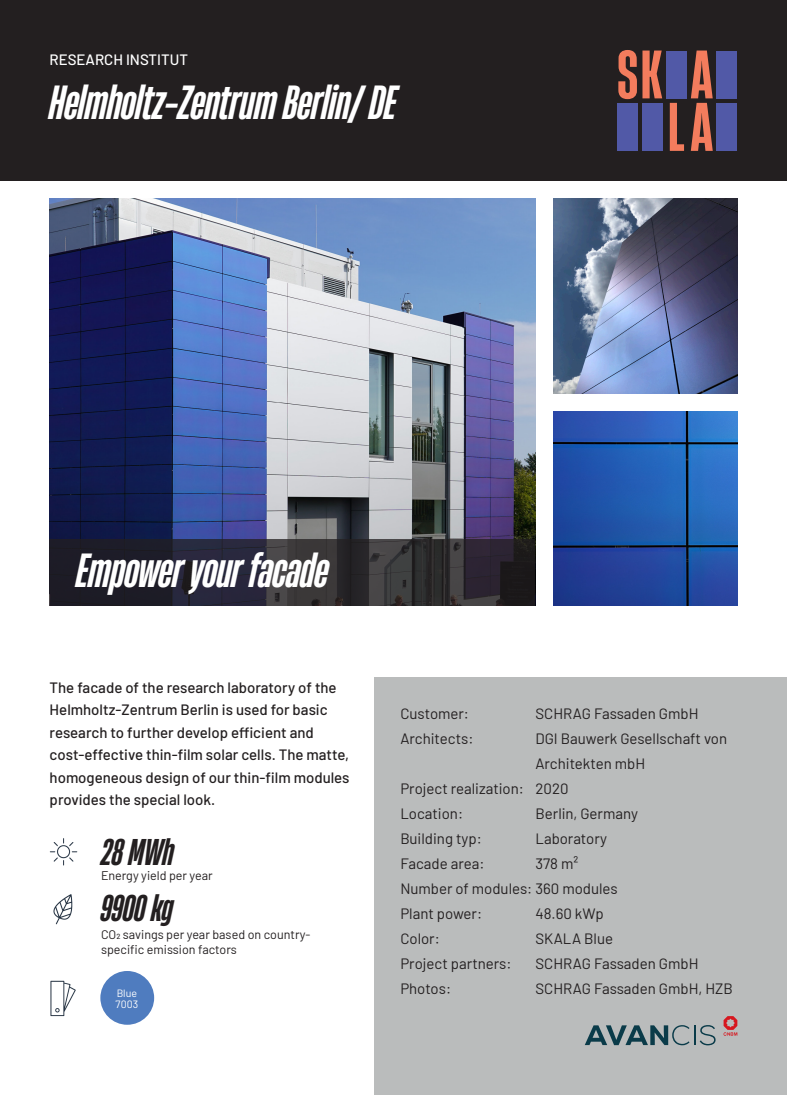
<style>
.page{position:relative;width:787px;height:1095px;background:#fff}
.page>*{position:absolute;margin:0;border:0;box-sizing:border-box;transform-origin:0 0}
.t1{font:italic 700 45px "Heading Now 36";color:#fff}
.t2{font:italic 700 35px "Heading Now 36";color:#231f20}
.t3{font:15px/25px "Barlow";color:#231f20}
.t4{font:500 15px "Barlow";color:#231f20}
.t5{font:500 15px "Barlow";color:#fff}
.t6{font:12.5px/15px "Barlow";color:#231f20}
.t7{font:10.62px/10.6px "Barlow";letter-spacing:.005em;color:#fff}
</style>
<div class="page">
<div style="left:375px;top:677px;width:412px;height:418px;background:#babcbc"></div>
<div style="left:0;top:0;width:787px;height:181px;background:#231f20"></div>
<img style="left:50px;top:198px;width:485px;height:341px">
<img style="left:553px;top:411px;width:184px;height:195px">
<img style="left:553px;top:198px;width:184px;height:195px">
<img style="left:50px;top:838px;width:28px;height:28px">
<img style="left:53px;top:894px;width:20px;height:31px">
<img style="left:50px;top:980px;width:26px;height:37px">
<svg style="left:585px;top:1025px;width:130px;height:20px"></svg>
<svg style="left:723px;top:1016px;width:14px;height:20px"></svg>
<svg style="left:50px;top:539px;width:485px;height:67px;background:#2a2931"></svg>
<div style="left:100px;top:971px;width:54px;height:54px;background:#4f7cbf;border-radius:27px"></div>
<div style="left:667px;top:51px;width:20px;height:48px;background:#5159a7"></div>
<div style="left:716px;top:51px;width:20px;height:48px;background:#5159a7"></div>
<div style="left:617px;top:103px;width:20px;height:48px;background:#5159a7"></div>
<div style="left:642px;top:103px;width:20px;height:48px;background:#5159a7"></div>
<div style="left:716px;top:103px;width:20px;height:48px;background:#5159a7"></div>
<svg style="left:690px;top:51px;width:22px;height:100px"></svg>
<svg style="left:669px;top:103px;width:15px;height:48px"></svg>
<svg style="left:618px;top:50px;width:44px;height:49px"></svg>
<p class="t5" style="left:50px;top:49px;width:140px">RESEARCH INSTITUT</p>
<p class="t1" style="left:50px;top:71px;width:348px">Helmholtz-Zentrum Berlin/ DE</p>
<p class="t1" style="left:77px;top:539px;width:254px">Empower your facade</p>
<p class="t4" style="left:50px;top:677px;width:288px">The facade of the research laboratory of the</p>
<p class="t4" style="left:50px;top:699px;width:279px">Helmholtz-Zentrum Berlin is used for basic</p>
<p class="t4" style="left:50px;top:722px;width:266px">research to further develop efficient and</p>
<p class="t4" style="left:50px;top:744px;width:301px">cost-effective thin-film solar cells. The matte,</p>
<p class="t4" style="left:50px;top:767px;width:301px">homogeneous design of our thin-film modules</p>
<p class="t4" style="left:50px;top:789px;width:167px">provides the special look.</p>
<p class="t2" style="left:101px;top:828px;width:75px">28 MWh</p>
<p class="t2" style="left:101px;top:884px;width:74px">9900 kg</p>
<p class="t6" style="left:101px;top:867px;width:113px">Energy yield per year</p>
<p class="t6" style="left:101px;top:926px;width:211px">CO2 savings per year based on country&shy;specific emission factors</p>
<p class="t7" style="left:115px;top:987px;width:24px">Blue<br>7003</p>
<p class="t3" style="left:400px;top:700px;width:70px">Customer:</p>
<p class="t3" style="left:535px;top:700px;width:164px">SCHRAG Fassaden GmbH</p>
<p class="t3" style="left:400px;top:725px;width:74px">Architects:</p>
<p class="t3" style="left:535px;top:725px;width:193px">DGI Bauwerk Gesellschaft von<br>Architekten mbH</p>
<p class="t3" style="left:400px;top:775px;width:170px">Project realization: 2020</p>
<p class="t3" style="left:400px;top:800px;width:64px">Location:</p>
<p class="t3" style="left:535px;top:800px;width:104px">Berlin, Germany</p>
<p class="t3" style="left:400px;top:825px;width:83px">Building typ:</p>
<p class="t3" style="left:535px;top:825px;width:73px">Laboratory</p>
<p class="t3" style="left:400px;top:850px;width:86px">Facade area:</p>
<p class="t3" style="left:535px;top:850px;width:44px">378 m²</p>
<p class="t3" style="left:400px;top:875px;width:219px">Number of modules: 360 modules</p>
<p class="t3" style="left:400px;top:900px;width:83px">Plant power:</p>
<p class="t3" style="left:535px;top:900px;width:70px">48.60 kWp</p>
<p class="t3" style="left:400px;top:925px;width:41px">Color:</p>
<p class="t3" style="left:535px;top:925px;width:79px">SKALA Blue</p>
<p class="t3" style="left:400px;top:950px;width:113px">Project partners:</p>
<p class="t3" style="left:535px;top:950px;width:164px">SCHRAG Fassaden GmbH</p>
<p class="t3" style="left:400px;top:975px;width:52px">Photos:</p>
<p class="t3" style="left:535px;top:975px;width:199px">SCHRAG Fassaden GmbH, HZB</p>
</div>
